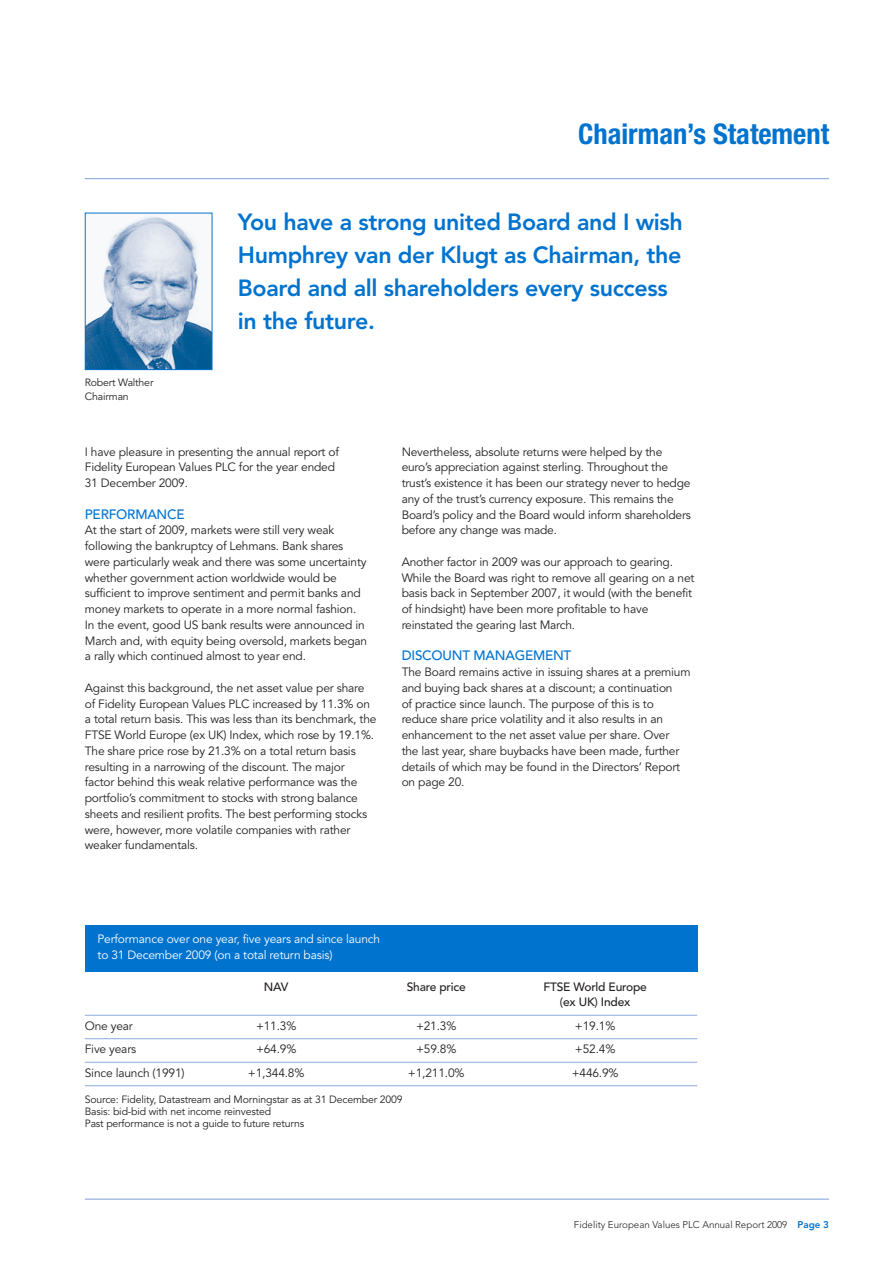
<style>
.page{position:relative;width:893px;height:1263px;background:#fff}
.page>*{position:absolute;margin:0;border:0;box-sizing:border-box;transform-origin:0 0}
.t1{font:700 condensed 28.5px "Helvetica Neue";color:#0073cf}
.t2{font:800 23.25px/33px "Avenir";letter-spacing:-.015em;color:#0073cf}
.t3{font:500 13.5px "Avenir";letter-spacing:-.015em;color:#0073cf}
.t4{font:12px/15.8px "Avenir";letter-spacing:-.015em;color:#231f20}
.t5{font:12px/15.8px "Avenir";letter-spacing:-.015em;color:#fff}
.t6{font:500 12px/15px "Avenir";letter-spacing:-.015em;color:#231f20;text-align:center}
.t7{font:10.5px/12px "Avenir";letter-spacing:-.015em;color:#231f20}
.t8{font:300 9.75px "Avenir";color:#231f20}
.s1{font-weight:800;color:#0073cf}
</style>
<div class="page">
<hr style="left:85px;top:178px;width:744px;height:1px;background:#8aacda">
<hr style="left:85px;top:1199px;width:744px;height:1px;background:#8aacda">
<hr style="left:85px;top:1015px;width:612px;height:1px;background:#8aacda">
<hr style="left:85px;top:1038px;width:612px;height:1px;background:#8aacda">
<hr style="left:85px;top:1062px;width:612px;height:1px;background:#8aacda">
<hr style="left:85px;top:1085px;width:612px;height:1px;background:#8aacda">
<div style="left:85px;top:925px;width:612px;height:47px;background:#0073cf"></div>
<img style="left:87px;top:216px;width:123px;height:152px">
<div style="left:85px;top:213px;width:127px;height:157px;border:1px solid #0073cf"></div>
<h1 class="t1" style="left:578px;top:124px;width:252px">Chairman’s Statement</h1>
<p class="t7" style="left:85px;top:377px;width:70px;line-height:13.5px">Robert Walther<br>Chairman</p>
<h2 class="t2" style="left:238px;top:208px;width:446px">You have a strong united Board and I wish Humphrey van der Klugt as Chairman, the Board and all shareholders every success in the future.</h2>
<p class="t4" style="left:85px;top:445px;width:256px">I have pleasure in presenting the annual report of<br>Fidelity European Values PLC for the year ended<br>31 December 2009.</p>
<p class="t3" style="left:85px;top:508px;width:101px">PERFORMANCE</p>
<p class="t4" style="left:85px;top:524px;width:284px">At the start of 2009, markets were still very weak following the bankruptcy of Lehmans. Bank shares were particularly weak and there was some uncertainty whether government action worldwide would be sufficient to improve sentiment and permit banks and money markets to operate in a more normal fashion.<br>In the event, good US bank results were announced in March and, with equity being oversold, markets began a rally which continued almost to year end.</p>
<p class="t4" style="left:85px;top:681px;width:293px">Against this background, the net asset value per share of Fidelity European Values PLC increased by 11.3% on a total return basis. This was less than its benchmark, the FTSE World Europe (ex UK) Index, which rose by 19.1%.<br>The share price rose by 21.3% on a total return basis resulting in a narrowing of the discount. The major factor behind this weak relative performance was the portfolio’s commitment to stocks with strong balance sheets and resilient profits. The best performing stocks were, however, more volatile companies with rather weaker fundamentals.</p>
<p class="t4" style="left:402px;top:445px;width:291px">Nevertheless, absolute returns were helped by the euro’s appreciation against sterling. Throughout the trust’s existence it has been our strategy never to hedge any of the trust’s currency exposure. This remains the Board’s policy and the Board would inform shareholders before any change was made.</p>
<p class="t4" style="left:402px;top:555px;width:294px">Another factor in 2009 was our approach to gearing.<br>While the Board was right to remove all gearing on a net basis back in September 2007, it would (with the benefit of hindsight) have been more profitable to have reinstated the gearing last March.</p>
<p class="t3" style="left:402px;top:650px;width:171px">DISCOUNT MANAGEMENT</p>
<p class="t4" style="left:402px;top:665px;width:290px">The Board remains active in issuing shares at a premium and buying back shares at a discount; a continuation<br>of practice since launch. The purpose of this is to reduce share price volatility and it also results in an enhancement to the net asset value per share. Over<br>the last year, share buybacks have been made, further details of which may be found in the Directors’ Report on page 20.</p>
<p class="t5" style="left:98px;top:933px;width:284px">Performance over one year, five years and since launch to 31 December 2009 (on a total return basis)</p>
<p class="t6" style="left:264px;top:981px;width:26px">NAV</p>
<p class="t6" style="left:407px;top:981px;width:61px">Share price</p>
<p class="t6" style="left:543px;top:981px;width:105px">FTSE World Europe (ex UK) Index</p>
<p class="t4" style="left:85px;top:1019px;width:50px">One year</p>
<p class="t4" style="left:256px;top:1019px;width:42px">+11.3%</p>
<p class="t4" style="left:416px;top:1019px;width:42px">+21.3%</p>
<p class="t4" style="left:575px;top:1019px;width:42px">+19.1%</p>
<p class="t4" style="left:85px;top:1043px;width:53px">Five years</p>
<p class="t4" style="left:256px;top:1043px;width:42px">+64.9%</p>
<p class="t4" style="left:416px;top:1043px;width:42px">+59.8%</p>
<p class="t4" style="left:575px;top:1043px;width:42px">+52.4%</p>
<p class="t4" style="left:85px;top:1066px;width:101px">Since launch (1991)</p>
<p class="t4" style="left:248px;top:1066px;width:58px">+1,344.8%</p>
<p class="t4" style="left:408px;top:1066px;width:58px">+1,211.0%</p>
<p class="t4" style="left:572px;top:1066px;width:48px">+446.9%</p>
<p class="t7" style="left:85px;top:1094px;width:319px">Source: Fidelity, Datastream and Morningstar as at 31 December 2009<br>Basis: bid-bid with net income reinvested<br>Past performance is not a guide to future returns</p>
<p class="t8" style="left:574px;top:1220px;width:257px">Fidelity European Values PLC Annual Report 2009 <span class="s1">Page 3</span></p>
</div>
